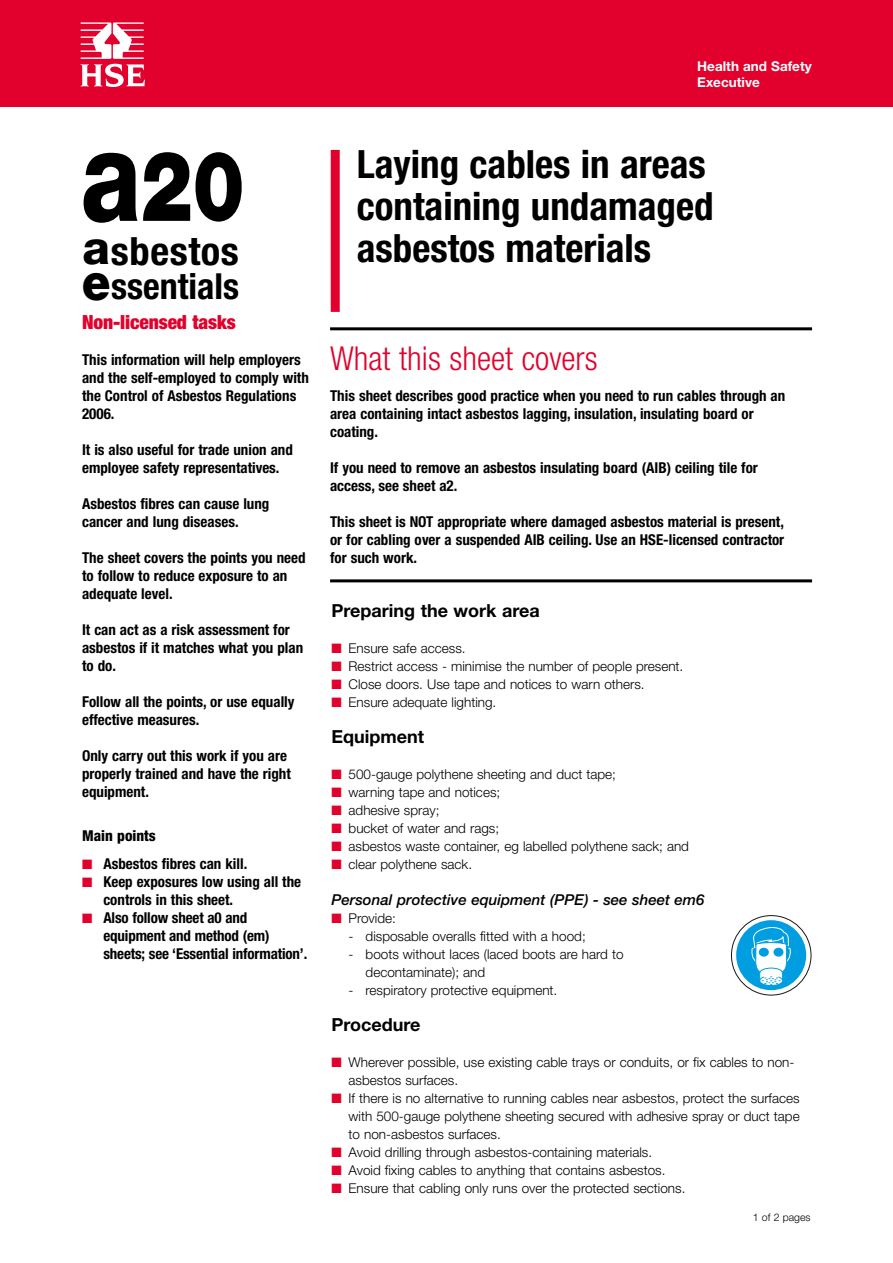
<style>
.page{position:relative;width:893px;height:1263px;background:#fff}
.page>*{position:absolute;margin:0;border:0;box-sizing:border-box;transform-origin:0 0}
.t1{font:900 97.5px "Helvetica Neue";color:#000;scale:.8 1}
.t2{font:700 condensed 39px/42px "Helvetica Neue";color:#000}
.t3{font:700 condensed 39px "Helvetica Neue";color:#000;scale:1.04 1}
.t4{font:700 condensed 36px "Helvetica Neue";color:#000}
.t5{font:300 condensed 33px "Helvetica Neue";color:#e1012c}
.t6{font:900 condensed 19.5px "Helvetica Neue";letter-spacing:-.005em;color:#e1012c}
.t7{font:700 18px "Helvetica Neue";color:#000}
.t8{font:700 condensed 15px/18px "Helvetica Neue";color:#000}
.t9{font:italic 500 15px "Helvetica Neue";color:#000}
.t10{font:800 condensed 15px "Helvetica Neue";color:#000}
.t11{font:300 13.5px/18px "Helvetica Neue";color:#000}
.t12{font:700 13.5px/16.5px "Helvetica Neue";color:#fff}
.t13{font:300 10.5px "Helvetica Neue";color:#000}
.s1{font-weight:800;font-size:127.5px}
.s2{font-weight:800;font-stretch:normal;font-size:46.5px}
.s3{font-weight:900;font-stretch:normal;font-size:51px}
.s4{color:#e1012c}
</style>
<div class="page">
<hr style="left:330px;top:327px;width:482px;height:3px;background:#000">
<div style="left:331px;top:150px;width:9px;height:162px;background:#e1012c"></div>
<hr style="left:330px;top:579px;width:482px;height:3px;background:#000">
<div style="left:0;top:0;width:893px;height:106px;background:#e1012c"></div>
<svg style="left:81px;top:22px;width:64px;height:65px"></svg>
<svg style="left:731px;top:915px;width:80px;height:80px"></svg>
<div style="left:736px;top:920px;width:70px;height:70px;background:#009ee0;border-radius:50%"></div>
<svg style="left:751px;top:927px;width:40px;height:59px"></svg>
<p class="t12" style="left:697px;top:59px;width:116px">Health and Safety<br>Executive</p>
<h1 class="t1" style="left:81px;top:151px;width:207px"><span class="s1">a</span>20</h1>
<h2 class="t3" style="left:83px;top:237px;width:152px"><span class="s2">a</span>sbestos</h2>
<h3 class="t4" style="left:82px;top:273px;width:159px"><span class="s3">e</span>ssentials</h3>
<h3 class="t6" style="left:82px;top:315px;width:155px">Non-licensed tasks</h3>
<p class="t8" style="left:82px;top:352px;width:228px">This information will help employers and the self-employed to comply with the Control of Asbestos Regulations<br>2006.</p>
<p class="t8" style="left:82px;top:442px;width:212px">It is also useful for trade union and employee safety representatives.</p>
<p class="t8" style="left:82px;top:496px;width:189px">Asbestos fibres can cause lung cancer and lung diseases.</p>
<p class="t8" style="left:82px;top:550px;width:225px">The sheet covers the points you need to follow to reduce exposure to an adequate level.</p>
<p class="t8" style="left:82px;top:622px;width:223px">It can act as a risk assessment for asbestos if it matches what you plan to do.</p>
<p class="t8" style="left:82px;top:694px;width:214px">Follow all the points, or use equally effective measures.</p>
<p class="t8" style="left:82px;top:748px;width:210px">Only carry out this work if you are properly trained and have the right equipment.</p>
<p class="t10" style="left:82px;top:830px;width:75px">Main points</p>
<p class="t8" style="left:82px;top:856px;width:167px"><span class="s4">■</span> Asbestos fibres can kill.</p>
<p class="t8" style="left:103px;top:874px;width:199px;text-indent:-21px"><span class="s4">■</span> Keep exposures low using all the controls in this sheet.</p>
<p class="t8" style="left:103px;top:910px;width:205px;text-indent:-21px"><span class="s4">■</span> Also follow sheet a0 and equipment and method (em) sheets; see ‘Essential information’.</p>
<h2 class="t2" style="left:357px;top:147px;width:358px">Laying cables in areas containing undamaged asbestos materials</h2>
<h3 class="t5" style="left:330px;top:347px;width:269px">What this sheet covers</h3>
<p class="t8" style="left:330px;top:388px;width:457px">This sheet describes good practice when you need to run cables through an area containing intact asbestos lagging, insulation, insulating board or coating.</p>
<p class="t8" style="left:330px;top:460px;width:429px">If you need to remove an asbestos insulating board (AIB) ceiling tile for access, see sheet a2.</p>
<p class="t8" style="left:330px;top:514px;width:456px;text-align:justify">This sheet is NOT appropriate where damaged asbestos material is present, or for cabling over a suspended AIB ceiling. Use an HSE-licensed contractor for such work.</p>
<p class="t7" style="left:332px;top:604px;width:210px">Preparing the work area</p>
<p class="t11" style="left:332px;top:640px;width:136px"><span class="s4">■</span> Ensure safe access.</p>
<p class="t11" style="left:332px;top:658px;width:353px"><span class="s4">■</span> Restrict access - minimise the number of people present.</p>
<p class="t11" style="left:332px;top:676px;width:315px"><span class="s4">■</span> Close doors. Use tape and notices to warn others.</p>
<p class="t11" style="left:332px;top:694px;width:166px"><span class="s4">■</span> Ensure adequate lighting.</p>
<p class="t7" style="left:332px;top:730px;width:94px">Equipment</p>
<p class="t11" style="left:332px;top:766px;width:286px"><span class="s4">■</span> 500-gauge polythene sheeting and duct tape;</p>
<p class="t11" style="left:332px;top:784px;width:170px"><span class="s4">■</span> warning tape and notices;</p>
<p class="t11" style="left:332px;top:802px;width:109px"><span class="s4">■</span> adhesive spray;</p>
<p class="t11" style="left:332px;top:820px;width:169px"><span class="s4">■</span> bucket of water and rags;</p>
<p class="t11" style="left:332px;top:838px;width:359px"><span class="s4">■</span> asbestos waste container, eg labelled polythene sack; and</p>
<p class="t11" style="left:332px;top:856px;width:142px"><span class="s4">■</span> clear polythene sack.</p>
<p class="t9" style="left:332px;top:894px;width:374px">Personal protective equipment (PPE) - see sheet em6</p>
<p class="t11" style="left:332px;top:910px;width:66px"><span class="s4">■</span> Provide:</p>
<p class="t11" style="left:349px;top:928px;width:239px">- disposable overalls fitted with a hood;</p>
<p class="t11" style="left:366px;top:946px;width:259px;text-indent:-17px">- boots without laces (laced boots are hard to decontaminate); and</p>
<p class="t11" style="left:349px;top:982px;width:210px">- respiratory protective equipment.</p>
<p class="t7" style="left:332px;top:1018px;width:91px">Procedure</p>
<p class="t11" style="left:349px;top:1054px;width:447px;text-indent:-17px"><span class="s4">■</span> Wherever possible, use existing cable trays or conduits, or fix cables to non&shy;asbestos surfaces.</p>
<p class="t11" style="left:349px;top:1090px;width:453px;text-align:justify;text-indent:-17px"><span class="s4">■</span> If there is no alternative to running cables near asbestos, protect the surfaces with 500-gauge polythene sheeting secured with adhesive spray or duct tape to non-asbestos surfaces.</p>
<p class="t11" style="left:332px;top:1144px;width:322px"><span class="s4">■</span> Avoid drilling through asbestos-containing materials.</p>
<p class="t11" style="left:332px;top:1162px;width:335px"><span class="s4">■</span> Avoid fixing cables to anything that contains asbestos.</p>
<p class="t11" style="left:332px;top:1180px;width:355px"><span class="s4">■</span> Ensure that cabling only runs over the protected sections.</p>
<p class="t13" style="left:753px;top:1213px;width:59px">1 of 2 pages</p>
</div>
